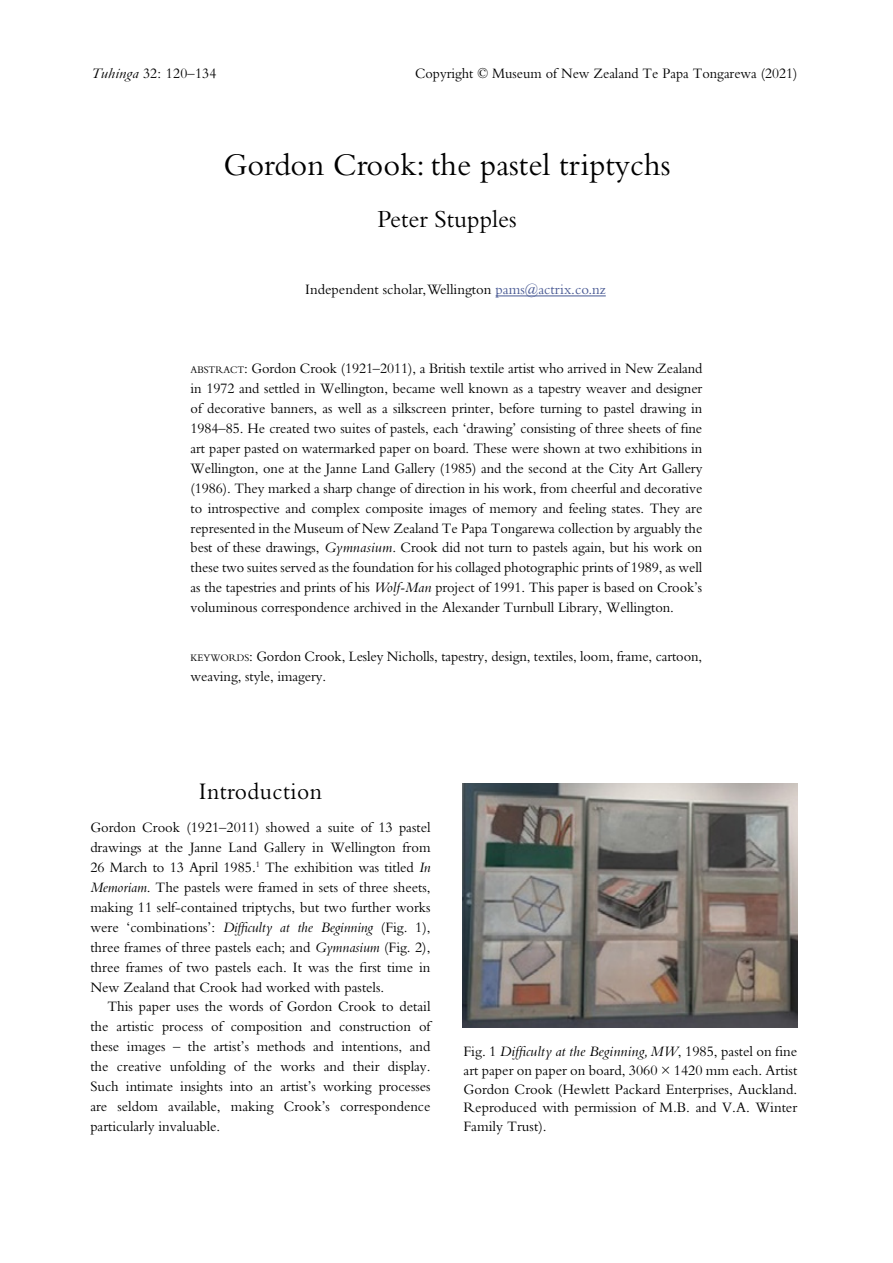
<style>
.page{position:relative;width:893px;height:1263px;background:#fff}
.page>*{position:absolute;margin:0;border:0;box-sizing:border-box;transform-origin:0 0}
.t1{font:33px "Bembo";color:#000}
.t2{font:25.5px "Bembo";color:#000}
.t3{font:24.75px "Bembo";letter-spacing:.02em;color:#000;scale:.95 1}
.t4{font:15px/20px "Bembo Macron";color:#000;text-align:justify;scale:.96 1}
.t5{font:15px/20px "Bembo Macron";color:#000;text-align:justify}
.t6{font:15px "Bembo Macron";color:#000;scale:.95 1}
.t7{font:italic 15px "Bembo";letter-spacing:.01em;color:#000}
.t8{font:15px "Bembo";color:#000}
.s1{font-style:italic}
.s2{color:#465792}
.s3{font-size:10.5px}
.s4{font-family:"Bembo";font-style:italic}
.s5{font-family:"Bembo Macron";font-style:normal}
</style>
<div class="page">
<hr style="left:496px;top:296px;width:110px;height:1px;background:#465792">
<img style="left:462px;top:783px;width:335px;height:245px">
<p class="t6" style="left:90px;top:65px;width:134px"><span class="s1">Tuhinga</span> 32: 120–134</p>
<p class="t6" style="left:415px;top:65px;width:404px">Copyright © Museum of New Zealand Te Papa Tongarewa (2021)</p>
<h1 class="t1" style="left:223px;top:145px;width:449px">Gordon Crook: the pastel triptychs</h1>
<h2 class="t2" style="left:377px;top:205px;width:141px">Peter Stupples</h2>
<p class="t8" style="left:305px;top:281px;width:302px">Independent scholar,Wellington <span class="s2">pams@actrix.co.nz</span></p>
<p class="t4" style="left:191px;top:358px;width:535px"><span class="s3">ABSTRACT</span>: Gordon Crook (1921–2011), a British textile artist who arrived in New Zealand in 1972 and settled in Wellington, became well known as a tapestry weaver and designer of decorative banners, as well as a silkscreen printer, before turning to pastel drawing in 1984–85. He created two suites of pastels, each ‘drawing’ consisting of three sheets of fine art paper pasted on watermarked paper on board. These were shown at two exhibitions in Wellington, one at the Janne Land Gallery (1985) and the second at the City Art Gallery (1986). They marked a sharp change of direction in his work, from cheerful and decorative to introspective and complex composite images of memory and feeling states. They are represented in the Museum of New Zealand Te Papa Tongarewa collection by arguably the best of these drawings, <span class="s4">Gymnasium</span>. Crook did not turn to pastels again, but his work on these two suites served as the foundation for his collaged photographic prints of 1989, as well as the tapestries and prints of his <span class="s4">Wolf-Man</span> project of 1991. This paper is based on Crook’s voluminous correspondence archived in the Alexander Turnbull Library, Wellington.</p>
<p class="t4" style="left:191px;top:646px;width:534px"><span class="s3">KEYWORDS</span>: Gordon Crook, Lesley Nicholls, tapestry, design, textiles, loom, frame, cartoon, weaving, style, imagery.</p>
<h3 class="t3" style="left:199px;top:777px;width:131px">Introduction</h3>
<p class="t5" style="left:90px;top:817px;width:342px">Gordon Crook (1921–2011) showed a suite of 13 pastel drawings at the Janne Land Gallery in Wellington from 26 March to 13 April 1985.<sup>1</sup> The exhibition was titled <span class="s4">In Memoriam</span>. The pastels were framed in sets of three sheets, making 11 self-contained triptychs, but two further works were ‘combinations’: <span class="s4">Difficulty at the Beginning</span> (Fig. 1), three frames of three pastels each; and <span class="s4">Gymnasium</span> (Fig. 2), three frames of two pastels each. It was the first time in New Zealand that Crook had worked with pastels.</p>
<p class="t5" style="left:90px;top:996px;width:342px;text-indent:17px">This paper uses the words of Gordon Crook to detail the artistic process of composition and construction of these images – the artist’s methods and intentions, and the creative unfolding of the works and their display.<br>Such intimate insights into an artist’s working processes are seldom available, making Crook’s correspondence particularly invaluable.</p>
<p class="t7" style="left:463px;top:1043px;width:335px"><span class="s5">Fig. 1</span> Difficulty at the Beginning, MW<span class="s5">, 1985, pastel on fine</span></p>
<p class="t5" style="left:463px;top:1060px;width:335px;line-height:18.8px">art paper on paper on board, 3060 × 1420 mm each. Artist Gordon Crook (Hewlett Packard Enterprises, Auckland.<br>Reproduced with permission of M.B. and V.A. Winter Family Trust).</p>
</div>
